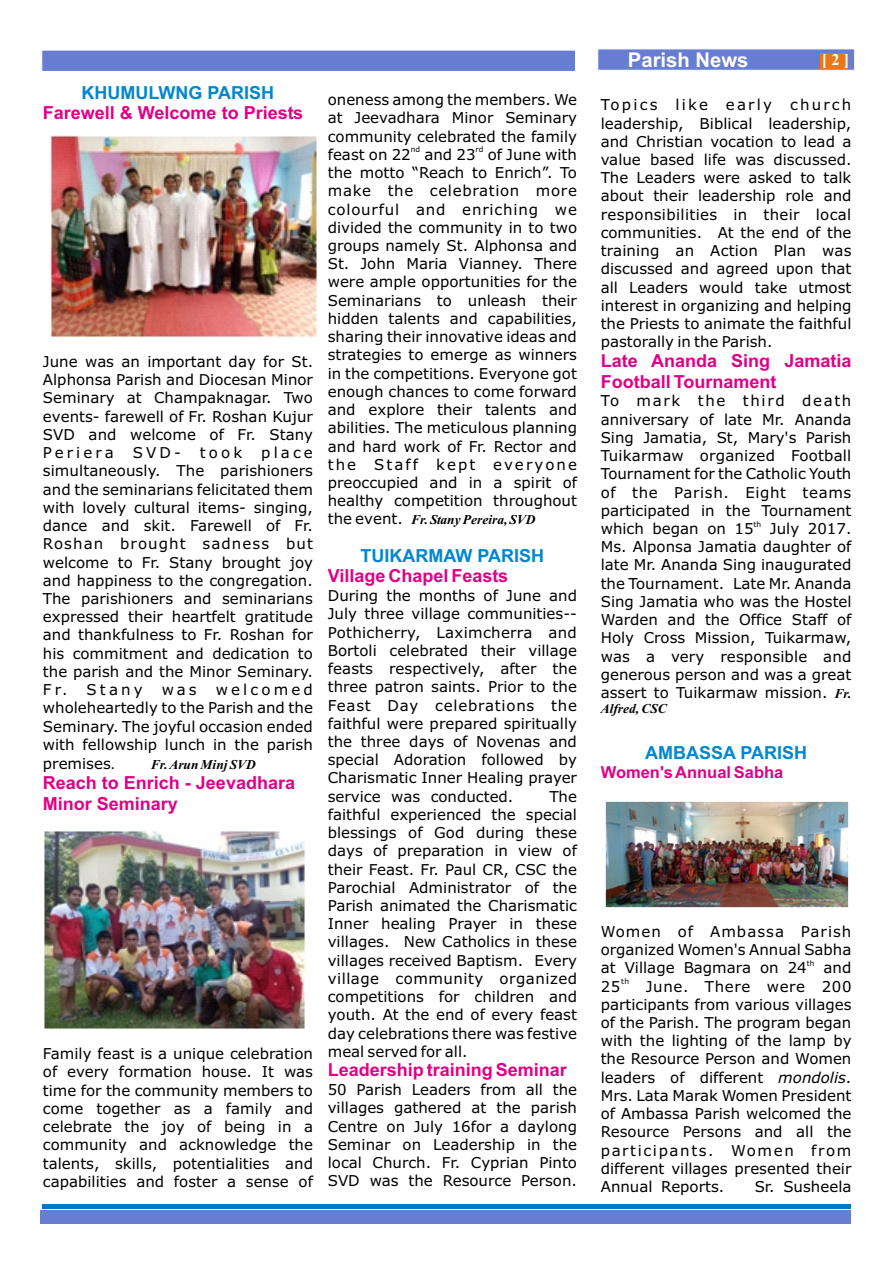
<style>
.page{position:relative;width:894px;height:1263px;background:#fff}
.page>*{position:absolute;margin:0;border:0;box-sizing:border-box;transform-origin:0 0}
.t1{font:700 20.25px "Arial";color:#fff}
.t2{font:700 18px/20.1px "Arial";color:#e00087}
.t3{font:700 18px "Arial";color:#0087cf}
.t4{font:700 16.5px "Arial";color:#e00087}
.t5{font:700 16.5px "Times New Roman";color:#fff}
.t6{font:15px/18.3px "Verdana";color:#000;text-align:justify}
.t7{font:italic 700 13.5px "Times New Roman";color:#000}
.t8{font:7.5px "Verdana";color:#000}
.s1{font-family:"Calibri";font-size:16.5px}
.s2{font-family:"Verdana";font-weight:400;font-style:normal;font-size:15px}
.s3{font-family:"Times New Roman";font-weight:700;font-style:italic;font-size:13.5px}
.s4{font-style:italic}
</style>
<div class="page">
<div style="left:597px;top:49px;width:258px;height:22px;background:#667dd1;border:1px solid #fff"></div>
<div style="left:40px;top:1210px;width:811px;height:13px;background:#667dd1"></div>
<hr style="left:42px;top:1204px;width:809px;height:4px;background:#0078c2">
<div style="left:42px;top:50px;width:534px;height:22px;background:#667dd1;border:1px solid #fff"></div>
<svg style="left:820px;top:53px;width:28px;height:16px"></svg>
<img style="left:50px;top:136px;width:267px;height:202px">
<img style="left:43px;top:831px;width:262px;height:198px">
<img style="left:605px;top:801px;width:243px;height:107px">
<p class="t3" style="left:82px;top:86px;width:194px">KHUMULWNG PARISH</p>
<p class="t2" style="left:43px;top:104px;width:262px">Farewell &amp; Welcome to Priests</p>
<p class="t6" style="left:43px;top:354px;width:272px">June was an important day for St.<br>Alphonsa Parish and Diocesan Minor Seminary at Champaknagar. Two events- farewell of Fr. Roshan Kujur SVD and welcome of Fr. Stany Periera</p>
<p class="t6" style="left:43px;top:445px;width:272px;text-indent:218px">place simultaneously. The parishioners and the seminarians felicitated them with lovely cultural items- singing, dance and skit. Farewell of Fr.<br>Roshan brought sadness but welcome to Fr. Stany brought joy and happiness to the congregation.<br>The parishioners and seminarians expressed their heartfelt gratitude and thankfulness to Fr. Roshan for his commitment and dedication to the parish and the Minor Seminary.<br>Fr. Stany</p>
<p class="t6" style="left:133px;top:445px;width:50px">SVD-</p>
<p class="t6" style="left:200px;top:445px;width:44px">took</p>
<p class="t6" style="left:43px;top:682px;width:272px;text-indent:173px">welcomed wholeheartedly to the Parish and the Seminary. The joyful occasion ended with fellowship lunch in the parish premises<span class="s1">.</span></p>
<p class="t6" style="left:162px;top:682px;width:37px">was</p>
<p class="t7" style="left:151px;top:760px;width:106px">Fr. Arun Minj SVD</p>
<p class="t2" style="left:43px;top:775px;width:254px">Reach to Enrich - Jeevadhara<br>Minor Seminary</p>
<p class="t6" style="left:43px;top:1046px;width:272px">Family feast is a unique celebration of every formation house. It was time for the community members to come together as a family and celebrate the joy of being in a community and acknowledge the talents, skills, potentialities and capabilities and foster a sense of</p>
<p class="t6" style="left:328px;top:92px;width:251px">oneness among the members. We at Jeevadhara Minor Seminary community celebrated the family</p>
<p class="t8" style="left:411px;top:147px;width:11px">nd</p>
<p class="t8" style="left:476px;top:147px;width:9px">rd</p>
<p class="t6" style="left:328px;top:147px;width:251px">feast on 22 and 23 of June with the motto “Reach to Enrich”. To make the celebration more colourful and enriching we divided the community in to two groups namely St. Alphonsa and St. John Maria Vianney. There were ample opportunities for the Seminarians to unleash their hidden talents and capabilities, sharing their innovative ideas and strategies to emerge as winners in the competitions. Everyone got enough chances to come forward and explore their talents and abilities. The meticulous planning and hard work of Fr. Rector and the Staff kept everyone preoccupied and in a spirit of healthy competition throughout</p>
<p class="t7" style="left:328px;top:515px;width:209px"><span class="s2">the event.</span> Fr. Stany Pereira, SVD</p>
<p class="t3" style="left:361px;top:549px;width:185px">TUIKARMAW PARISH</p>
<p class="t2" style="left:328px;top:568px;width:182px">Village Chapel Feasts</p>
<p class="t6" style="left:328px;top:588px;width:251px">During the months of June and July three village communities-- Pothicherry, Laximcherra and Bortoli celebrated their village feasts respectively, after the three patron saints. Prior to the Feast Day celebrations the faithful were prepared spiritually the three days of Novenas and special Adoration followed by Charismatic Inner Healing prayer service was conducted.</p>
<p class="t6" style="left:328px;top:788px;width:251px;text-indent:222px">The faithful experienced the special blessings of God during these days of preparation in view of their Feast. Fr. Paul CR, CSC the Parochial Administrator of the Parish animated the Charismatic Inner healing Prayer in these villages. New Catholics in these villages received Baptism. Every village community organized competitions for children and youth. At the end of every feast day celebrations there was festive meal served for all.</p>
<p class="t6" style="left:328px;top:1082px;width:251px">50 Parish Leaders from all the villages gathered at the parish Centre on July 16for a daylong Seminar on Leadership in the local Church. Fr. Cyprian Pinto SVD was the Resource Person.</p>
<p class="t2" style="left:328px;top:1062px;width:241px">Leadership training Seminar</p>
<h1 class="t1" style="left:628px;top:52px;width:122px">Parish News</h1>
<p class="t5" style="left:822px;top:54px;width:29px">[ 2 ]</p>
<p class="t6" style="left:601px;top:97px;width:252px">Topics like early church leadership, Biblical leadership, and Christian vocation to lead a value based life was discussed.<br>The Leaders were asked to talk about their leadership role and responsibilities in their local communities. At the end of the training an Action Plan was discussed and agreed upon that all Leaders would take utmost interest in organizing and helping the Priests to animate the faithful pastorally in the Parish.</p>
<p class="t2" style="left:601px;top:353px;width:252px">Late Ananda Sing Jamatia<br>Football Tournament</p>
<p class="t6" style="left:601px;top:393px;width:252px">To mark the third death anniversary of late Mr. Ananda Sing Jamatia, St, Mary's Parish Tuikarmaw organized Football Tournament for the Catholic Youth of the Parish. Eight teams participated in the Tournament</p>
<p class="t8" style="left:754px;top:521px;width:9px">th</p>
<p class="t6" style="left:601px;top:521px;width:252px">which began on 15 July 2017.<br>Ms. Alponsa Jamatia daughter of late Mr. Ananda Sing inaugurated the Tournament. Late Mr. Ananda Sing Jamatia who was the Hostel Warden and the Office Staff of Holy Cross Mission, Tuikarmaw, was a very responsible and generous person and was a great assert to Tuikarmaw mission. <span class="s3">Fr.</span></p>
<p class="t7" style="left:601px;top:704px;width:68px">Alfred, CSC</p>
<p class="t3" style="left:645px;top:746px;width:163px">AMBASSA PARISH</p>
<p class="t4" style="left:601px;top:766px;width:184px">Women's Annual Sabha</p>
<p class="t6" style="left:601px;top:923px;width:252px">Women of Ambassa Parish organized Women's Annual Sabha</p>
<p class="t8" style="left:807px;top:960px;width:9px">th</p>
<p class="t6" style="left:601px;top:960px;width:252px">at Village Bagmara on 24 and</p>
<p class="t8" style="left:621px;top:978px;width:10px">th</p>
<p class="t6" style="left:601px;top:978px;width:21px">25</p>
<p class="t6" style="left:601px;top:978px;width:252px;text-indent:45px">June. There were 200 participants from various villages of the Parish. The program began with the lighting of the lamp by the Resource Person and Women leaders of different <span class="s4">mondolis</span>.<br>Mrs. Lata Marak Women President of Ambassa Parish welcomed the Resource Persons and all the participants. Women from different villages presented their Annual Reports.</p>
<p class="t6" style="left:755px;top:1179px;width:98px">Sr. Susheela</p>
</div>
